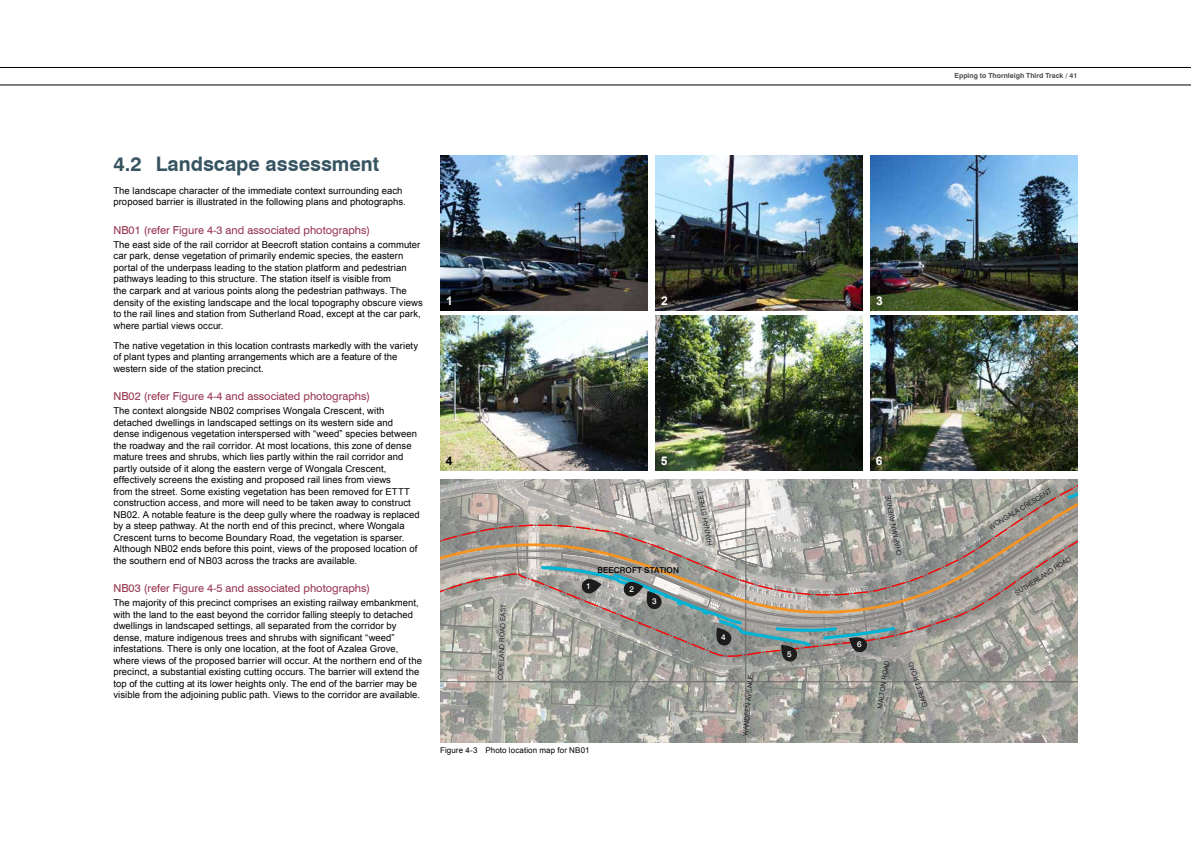
<style>
.page{position:relative;width:1191px;height:842px;background:#fff}
.page>*{position:absolute;margin:0;border:0;box-sizing:border-box;transform-origin:0 0}
.t1{font:700 20px "Swiss 721 BT";color:#375461}
.t2{font:700 12px "Arial";color:#fff}
.t3{font:700 12px "Arial";color:#000}
.Heading_LEVEL_3{font:11px "Swiss 721 BT";color:#95304d}
.Body_Text{font:9.5px/11.5px "Arial";letter-spacing:.005em;color:#000}
.t4{font:500 8.2px "Swiss 721 BT";letter-spacing:.01em;color:#000}
.t5{font:500 8.2px "Swiss 721 BT";color:#fff}
.t6{font:8px "Arial";letter-spacing:.01em;color:#000}
.t7{font:700 7px "Swiss 721 BT";color:#4d4d4f}
.t8{font:300 6.8px "Swiss 721 BT";color:#000}
</style>
<div class="page">
<hr style="left:0;top:67px;width:1191px;height:1px;background:#000">
<hr style="left:0;top:85px;width:1191px;height:1px;background:#000">
<img style="left:655px;top:156px;width:208px;height:154px">
<img style="left:440px;top:156px;width:208px;height:154px">
<img style="left:870px;top:156px;width:208px;height:154px">
<img style="left:440px;top:316px;width:207px;height:154px">
<img style="left:655px;top:316px;width:207px;height:154px">
<img style="left:870px;top:316px;width:207px;height:154px">
<svg style="left:440px;top:479px;width:638px;height:264px;background:#a7a59e"></svg>
<p class="t7" style="left:954px;top:72px;width:125px">Epping to Thornleigh Third Track / 41</p>
<p class="t1" style="left:113px;top:152px;width:267px">4.2 Landscape assessment</p>
<p class="Body_Text" style="left:113px;top:185px;width:294px">The landscape character of the immediate context surrounding each proposed barrier is illustrated in the following plans and photographs.</p>
<p class="Heading_LEVEL_3" style="left:113px;top:223px;width:258px">NB01 (refer Figure 4-3 and associated photographs)</p>
<p class="Body_Text" style="left:113px;top:239px;width:311px">The east side of the rail corridor at Beecroft station contains a commuter car park, dense vegetation of primarily endemic species, the eastern portal of the underpass leading to the station platform and pedestrian pathways leading to this structure. The station itself is visible from<br>the carpark and at various points along the pedestrian pathways. The density of the existing landscape and the local topography obscure views to the rail lines and station from Sutherland Road, except at the car park, where partial views occur.</p>
<p class="Body_Text" style="left:113px;top:340px;width:306px">The native vegetation in this location contrasts markedly with the variety of plant types and planting arrangements which are a feature of the western side of the station precinct.</p>
<p class="Heading_LEVEL_3" style="left:113px;top:389px;width:258px">NB02 (refer Figure 4-4 and associated photographs)</p>
<p class="Body_Text" style="left:113px;top:405px;width:308px">The context alongside NB02 comprises Wongala Crescent, with detached dwellings in landscaped settings on its western side and dense indigenous vegetation interspersed with “weed” species between the roadway and the rail corridor. At most locations, this zone of dense mature trees and shrubs, which lies partly within the rail corridor and partly outside of it along the eastern verge of Wongala Crescent, effectively screens the existing and proposed rail lines from views<br>from the street. Some existing vegetation has been removed for ETTT construction access, and more will need to be taken away to construct NB02. A notable feature is the deep gully where the roadway is replaced by a steep pathway. At the north end of this precinct, where Wongala Crescent turns to become Boundary Road, the vegetation is sparser.<br>Although NB02 ends before this point, views of the proposed location of the southern end of NB03 across the tracks are available.</p>
<p class="Heading_LEVEL_3" style="left:113px;top:581px;width:258px">NB03 (refer Figure 4-5 and associated photographs)</p>
<p class="Body_Text" style="left:113px;top:597px;width:310px">The majority of this precinct comprises an existing railway embankment, with the land to the east beyond the corridor falling steeply to detached dwellings in landscaped settings, all separated from the corridor by dense, mature indigenous trees and shrubs with significant “weed” infestations. There is only one location, at the foot of Azalea Grove, where views of the proposed barrier will occur. At the northern end of the precinct, a substantial existing cutting occurs. The barrier will extend the top of the cutting at its lower heights only. The end of the barrier may be visible from the adjoining public path. Views to the corridor are available.</p>
<p class="t2" style="left:446px;top:292px;width:8px">1</p>
<p class="t2" style="left:661px;top:292px;width:8px">2</p>
<p class="t2" style="left:876px;top:292px;width:8px">3</p>
<p class="t3" style="left:446px;top:452px;width:8px">4</p>
<p class="t2" style="left:661px;top:452px;width:8px">5</p>
<p class="t2" style="left:875px;top:452px;width:8px">6</p>
<p class="t4" style="left:597px;top:565px;width:83px">BEECROFT STATION</p>
<p class="t8" style="left:496px;top:680px;width:77px;rotate:-88deg">COPELAND ROAD EAST</p>
<p class="t5" style="left:586px;top:581px;width:6px">1</p>
<p class="t5" style="left:629px;top:584px;width:6px">2</p>
<p class="t5" style="left:652px;top:596px;width:6px">3</p>
<p class="t6" style="left:440px;top:745px;width:151px">Figure 4-3 Photo location map for NB01</p>
<p class="t8" style="left:706px;top:546px;width:56px;rotate:-101deg">HANNAH STREET</p>
<p class="t5" style="left:721px;top:632px;width:6px">4</p>
<p class="t8" style="left:741px;top:735px;width:63px;rotate:-85deg">WANDEEN AVENUE</p>
<p class="t5" style="left:787px;top:649px;width:6px">5</p>
<p class="t8" style="left:895px;top:557px;width:63px;rotate:-101deg">CHAPMAN AVENUE</p>
<p class="t5" style="left:857px;top:639px;width:6px">6</p>
<p class="t8" style="left:875px;top:708px;width:49px;rotate:-81deg">MALTON ROAD</p>
<p class="t8" style="left:921px;top:708px;width:48px;rotate:-108deg">GARETT ROAD</p>
<p class="t8" style="left:987px;top:524px;width:73px;rotate:-31deg">WONGALA CRESCENT</p>
<p class="t8" style="left:1028px;top:580px;width:34px;rotate:-33deg">ERLAND R</p>
<p class="t8" style="left:1013px;top:590px;width:19px;rotate:-34deg">SUTH</p>
</div>
